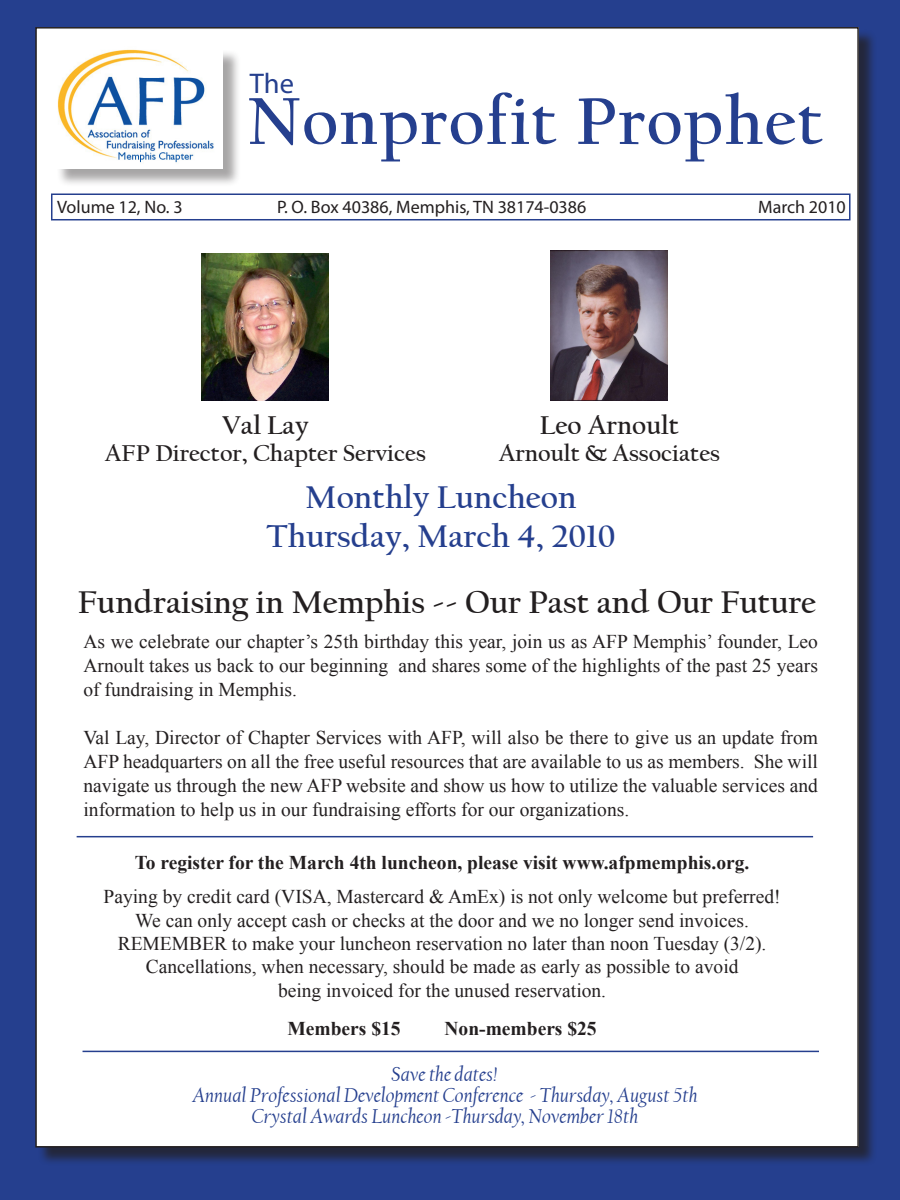
<style>
.page{position:relative;width:900px;height:1200px;background:#253f8e}
.page>*{position:absolute;margin:0;border:0;box-sizing:border-box;transform-origin:0 0}
.t1{font:700 69.15px "Californian FB";letter-spacing:.02em;color:#253f8e}
.t2{font:700 33px "Californian FB";color:#231f20}
.t3{font:700 33px "Californian FB";color:#253f8e}
.t4{font:28.5px "Myriad Pro";color:#253f8e}
.t5{font:700 27px "Californian FB";color:#231f20}
.t6{font:700 24px "Californian FB";color:#231f20}
.t7{font:italic 21px "Californian FB";color:#253f8e}
.t8{font:19.5px/24px "Times New Roman";color:#231f20;text-align:justify}
.t9{font:700 19.5px "Times New Roman";color:#231f20}
.t10{font:18px "Myriad Pro";color:#231f20}
</style>
<div class="page">
<div style="left:37px;top:29px;width:840px;height:1137px;background:#231f20;opacity:.75"></div>
<div style="left:36px;top:28px;width:822px;height:1119px;background:#fff"></div>
<div style="left:51px;top:194px;width:799px;height:26px;border:2px solid #253f8e"></div>
<div style="left:56px;top:49px;width:185px;height:138px;background:#231f20;opacity:.4"></div>
<img style="left:56px;top:49px;width:167px;height:119px">
<hr style="left:77px;top:836px;width:736px;height:1px;background:#253f8e">
<hr style="left:83px;top:1051px;width:736px;height:1px;background:#253f8e">
<img style="left:551px;top:251px;width:117px;height:149px">
<img style="left:202px;top:253px;width:127px;height:147px">
<p class="t4" style="left:250px;top:66px;width:46px">The</p>
<p class="t1" style="left:247px;top:82px;width:578px">Nonprofit Prophet</p>
<p class="t10" style="left:57px;top:196px;width:127px">Volume 12, No. 3</p>
<p class="t10" style="left:277px;top:196px;width:311px">P. O. Box 40386, Memphis, TN 38174-0386</p>
<p class="t10" style="left:758px;top:196px;width:89px">March 2010</p>
<p class="t5" style="left:222px;top:410px;width:88px">Val Lay</p>
<p class="t6" style="left:105px;top:440px;width:323px">AFP Director, Chapter Services</p>
<p class="t5" style="left:540px;top:410px;width:141px">Leo Arnoult</p>
<p class="t6" style="left:499px;top:440px;width:223px">Arnoult &amp; Associates</p>
<p class="t3" style="left:305px;top:478px;width:273px">Monthly Luncheon</p>
<p class="t3" style="left:266px;top:518px;width:351px">Thursday, March 4, 2010</p>
<p class="t2" style="left:78px;top:583px;width:740px">Fundraising in Memphis -- Our Past and Our Future</p>
<p class="t8" style="left:84px;top:629px;width:736px">As we celebrate our chapter’s 25th birthday this year, join us as AFP Memphis’ founder, Leo Arnoult takes us back to our beginning and shares some of the highlights of the past 25 years of fundraising in Memphis.</p>
<p class="t8" style="left:84px;top:725px;width:736px">Val Lay, Director of Chapter Services with AFP, will also be there to give us an update from AFP headquarters on all the free useful resources that are available to us as members. She will navigate us through the new AFP website and show us how to utilize the valuable services and information to help us in our fundraising efforts for our organizations.</p>
<p class="t9" style="left:135px;top:849px;width:616px">To register for the March 4th luncheon, please visit www.afpmemphis.org.</p>
<p class="t8" style="left:104px;top:884px;width:678px">Paying by credit card (VISA, Mastercard &amp; AmEx) is not only welcome but preferred!</p>
<p class="t8" style="left:135px;top:908px;width:615px">We can only accept cash or checks at the door and we no longer send invoices.</p>
<p class="t8" style="left:118px;top:931px;width:650px">REMEMBER to make your luncheon reservation no later than noon Tuesday (3/2).</p>
<p class="t8" style="left:146px;top:955px;width:594px">Cancellations, when necessary, should be made as early as possible to avoid</p>
<p class="t8" style="left:278px;top:978px;width:330px">being invoiced for the unused reservation.</p>
<p class="t9" style="left:287px;top:1015px;width:115px">Members $15</p>
<p class="t9" style="left:445px;top:1015px;width:154px">Non-members $25</p>
<p class="t7" style="left:391px;top:1062px;width:108px">Save the dates!</p>
<p class="t7" style="left:192px;top:1083px;width:507px">Annual Professional Development Conference - Thursday, August 5th</p>
<p class="t7" style="left:252px;top:1104px;width:388px">Crystal Awards Luncheon -Thursday, November 18th</p>
</div>
